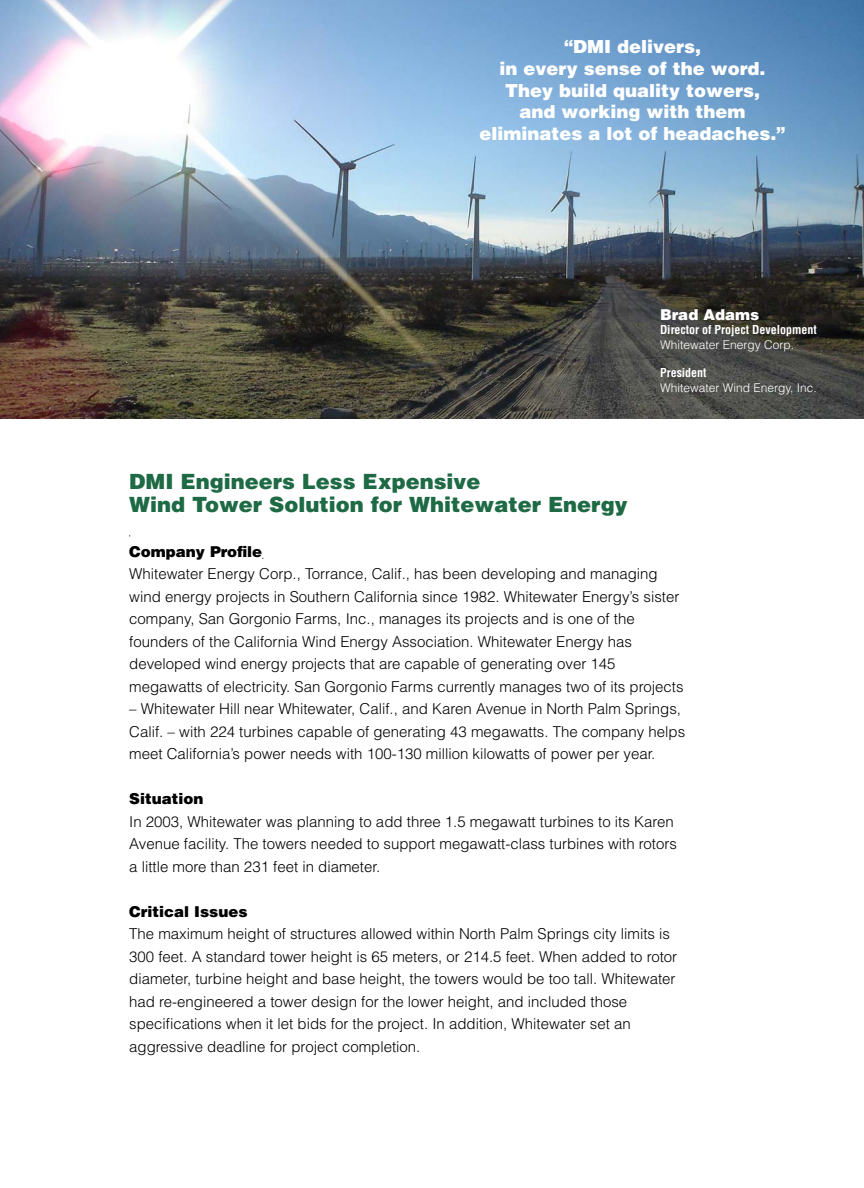
<style>
.page{position:relative;width:864px;height:1188px;background:#fff}
.page>*{position:absolute;margin:0;border:0;box-sizing:border-box;transform-origin:0 0}
.t1{font:900 21px/22.5px "Helvetica";color:#1e6a45}
.t2{font:900 18px/21.6px "Helvetica";color:#fff;text-align:center}
.t3{font:300 15px/22.5px "Helvetica";color:#000}
.t4{font:900 15px "Helvetica";color:#000}
.t5{font:900 15px "Helvetica";color:#fff}
.t6{font:300 12px "Helvetica";color:#fff}
.t7{font:700 condensed 12px "Helvetica";color:#fff}
</style>
<div class="page">
<img style="left:0;top:0;width:864px;height:418px">
<p class="t2" style="left:480px;top:36px;width:308px">“DMI delivers,<br>in every sense of the word.<br>They build quality towers,<br>and working with them eliminates a lot of headaches.”</p>
<p class="t5" style="left:660px;top:305px;width:101px">Brad Adams</p>
<p class="t7" style="left:660px;top:322px;width:158px">Director of Project Development</p>
<p class="t6" style="left:660px;top:337px;width:136px">Whitewater Energy Corp.</p>
<p class="t7" style="left:660px;top:365px;width:48px">President</p>
<p class="t6" style="left:660px;top:380px;width:158px">Whitewater Wind Energy, Inc.</p>
<h1 class="t1" style="left:129px;top:470px;width:500px">DMI Engineers Less Expensive<br>Wind Tower Solution for Whitewater Energy</h1>
<p class="t4" style="left:129px;top:542px;width:135px">Company Profile</p>
<p class="t3" style="left:129px;top:563px;width:556px">Whitewater Energy Corp., Torrance, Calif., has been developing and managing wind energy projects in Southern California since 1982. Whitewater Energy’s sister company, San Gorgonio Farms, Inc., manages its projects and is one of the founders of the California Wind Energy Association. Whitewater Energy has developed wind energy projects that are capable of generating over 145 megawatts of electricity. San Gorgonio Farms currently manages two of its projects</p>
<p class="t3" style="left:129px;top:698px;width:558px">– Whitewater Hill near Whitewater, Calif., and Karen Avenue in North Palm Springs,<br>Calif. – with 224 turbines capable of generating 43 megawatts. The company helps meet California’s power needs with 100-130 million kilowatts of power per year.</p>
<p class="t4" style="left:129px;top:789px;width:76px">Situation</p>
<p class="t3" style="left:129px;top:810px;width:549px">In 2003, Whitewater was planning to add three 1.5 megawatt turbines to its Karen<br>Avenue facility. The towers needed to support megawatt-class turbines with rotors a little more than 231 feet in diameter.</p>
<p class="t4" style="left:129px;top:902px;width:120px">Critical Issues</p>
<p class="t3" style="left:129px;top:923px;width:550px">The maximum height of structures allowed within North Palm Springs city limits is 300 feet. A standard tower height is 65 meters, or 214.5 feet. When added to rotor diameter, turbine height and base height, the towers would be too tall. Whitewater had re-engineered a tower design for the lower height, and included those specifications when it let bids for the project. In addition, Whitewater set an aggressive deadline for project completion.</p>
</div>
